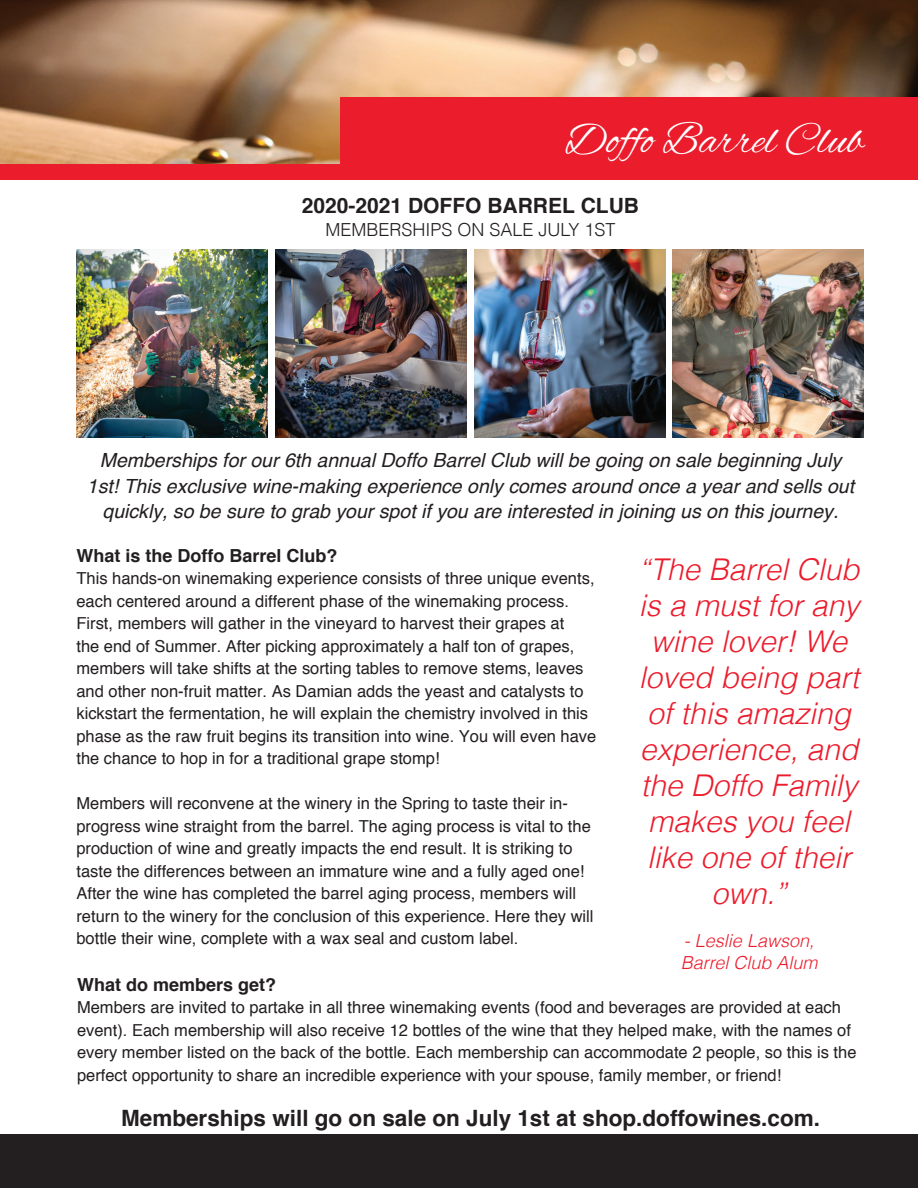
<style>
.page{position:relative;width:918px;height:1188px;background:#fff}
.page>*{position:absolute;margin:0;border:0;box-sizing:border-box;transform-origin:0 0}
.t1{font:45px "Alex Brush";color:#fff}
.t2{font:italic 300 30px/36px "Helvetica";color:#eb1c2c;text-align:center}
.t3{font:700 22.5px "Helvetica";color:#231f20}
.t4{font:700 21px "Helvetica";color:#231f20}
.t5{font:italic 19.5px/25.5px "Helvetica";color:#231f20;text-align:center}
.t6{font:700 18px "Helvetica";color:#231f20}
.t7{font:italic 300 18px/21.6px "Helvetica";color:#eb1c2c}
.t8{font:300 18px "Helvetica";color:#231f20}
.t9{font:16.5px/22.5px "Helvetica";color:#231f20}
</style>
<div class="page">
<img style="left:0;top:0;width:918px;height:438px">
<div style="left:0;top:164px;width:918px;height:15px;background:#eb1c2c"></div>
<div style="left:0;top:1134px;width:918px;height:54px;background:#231f20"></div>
<div style="left:341px;top:97px;width:577px;height:73px;background:#eb1c2c"></div>
<img style="left:76px;top:249px;width:191px;height:188px">
<img style="left:275px;top:249px;width:191px;height:188px">
<img style="left:474px;top:249px;width:191px;height:188px">
<img style="left:673px;top:249px;width:190px;height:188px">
<h1 class="t1" style="left:565px;top:115px;width:300px">Doffo Barrel Club</h1>
<p class="t4" style="left:302px;top:192px;width:339px">2020-2021 DOFFO BARREL CLUB</p>
<p class="t8" style="left:326px;top:215px;width:292px">MEMBERSHIPS ON SALE JULY 1ST</p>
<p class="t5" style="left:87px;top:448px;width:769px">Memberships for our 6th annual Doffo Barrel Club will be going on sale beginning July<br>1st! This exclusive wine-making experience only comes around once a year and sells out quickly, so be sure to grab your spot if you are interested in joining us on this journey.</p>
<p class="t6" style="left:76px;top:543px;width:263px">What is the Doffo Barrel Club?</p>
<p class="t9" style="left:76px;top:568px;width:521px">This hands-on winemaking experience consists of three unique events, each centered around a different phase of the winemaking process.<br>First, members will gather in the vineyard to harvest their grapes at<br>the end of Summer. After picking approximately a half ton of grapes, members will take shifts at the sorting tables to remove stems, leaves and other non-fruit matter. As Damian adds the yeast and catalysts to kickstart the fermentation, he will explain the chemistry involved in this phase as the raw fruit begins its transition into wine. You will even have the chance to hop in for a traditional grape stomp!</p>
<p class="t9" style="left:76px;top:793px;width:519px">Members will reconvene at the winery in the Spring to taste their in&shy;progress wine straight from the barrel. The aging process is vital to the production of wine and greatly impacts the end result. It is striking to taste the differences between an immature wine and a fully aged one!<br>After the wine has completed the barrel aging process, members will return to the winery for the conclusion of this experience. Here they will bottle their wine, complete with a wax seal and custom label.</p>
<p class="t6" style="left:77px;top:972px;width:201px">What do members get?</p>
<p class="t9" style="left:77px;top:997px;width:781px">Members are invited to partake in all three winemaking events (food and beverages are provided at each event). Each membership will also receive 12 bottles of the wine that they helped make, with the names of every member listed on the back of the bottle. Each membership can accommodate 2 people, so this is the perfect opportunity to share an incredible experience with your spouse, family member, or friend!</p>
<h2 class="t2" style="left:638px;top:550px;width:223px">“The Barrel Club is a must for any wine lover! We loved being part of this amazing experience, and the Doffo Family makes you feel like one of their own.”</h2>
<p class="t7" style="left:681px;top:930px;width:138px">- Leslie Lawson,<br>Barrel Club Alum</p>
<h3 class="t3" style="left:121px;top:1103px;width:700px">Memberships will go on sale on July 1st at shop.doffowines.com.</h3>
</div>
